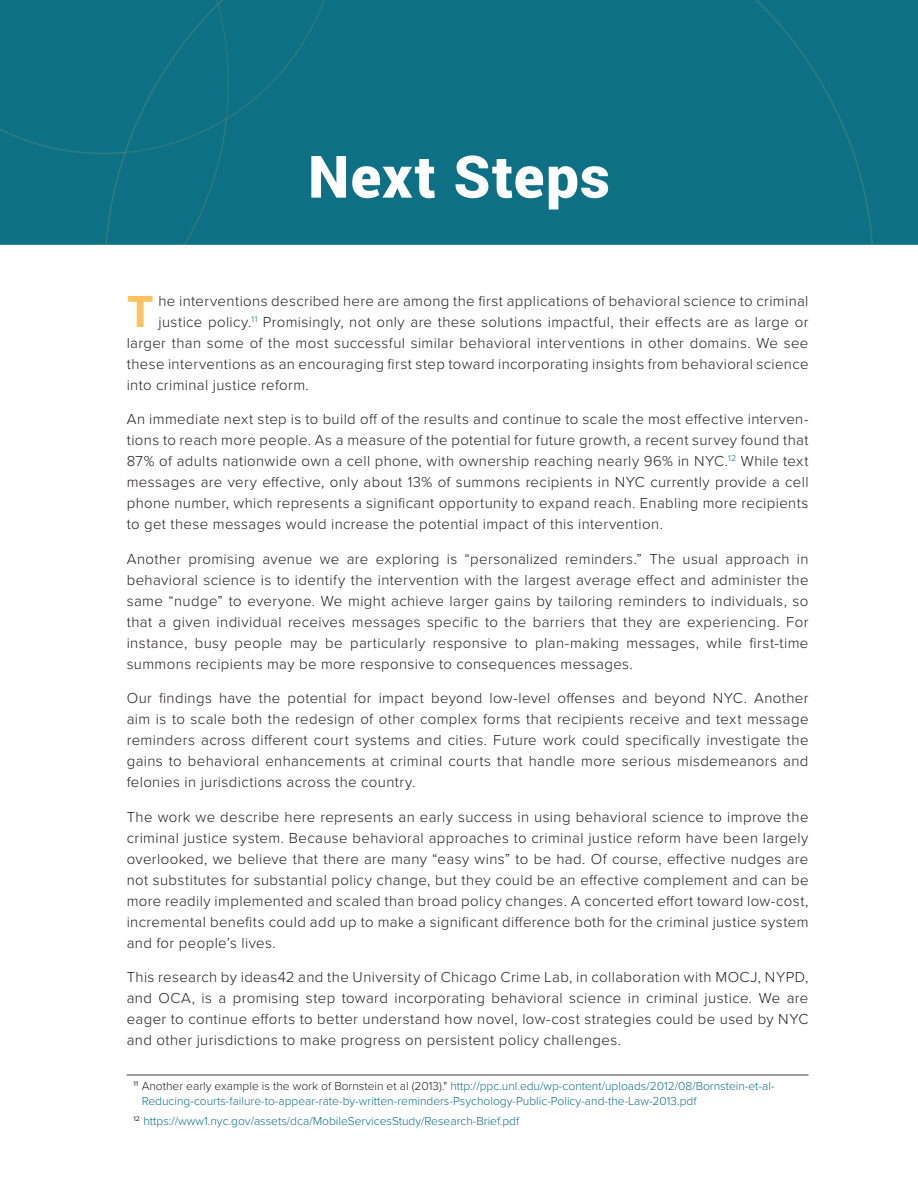
<style>
.page{position:relative;width:918px;height:1188px;background:#fff}
.page>*{position:absolute;margin:0;border:0;box-sizing:border-box;transform-origin:0 0}
.t1{font:900 58.5px "Roboto";letter-spacing:.02em;color:#fff}
.t2{font:700 46.5px "Proxima Nova";color:#fdc25f}
.t3{font:300 15px/21px "Proxima Nova";letter-spacing:.025em;color:#231f20;text-align:justify}
.t4{font:300 12px/15px "Proxima Nova";color:#0e7085}
.s1{color:#231f20}
</style>
<div class="page">
<div style="left:0;top:0;width:918px;height:245px;background:#0e7085"></div>
<svg style="left:104px;top:0;width:770px;height:245px"></svg>
<hr style="left:127px;top:1075px;width:681px;height:1px;background:#3b3d3d">
<h1 class="t1" style="left:308px;top:136px;width:303px">Next Steps</h1>
<h2 class="t2" style="left:127px;top:277px;width:29px">T</h2>
<p class="t3" style="left:158px;top:290px;width:652px">he interventions described here are among the first applications of behavioral science to criminal</p>
<p class="t3" style="left:158px;top:311px;width:652px">justice policy.<sup>11</sup> Promisingly, not only are these solutions impactful, their effects are as large or</p>
<p class="t3" style="left:127px;top:332px;width:683px">larger than some of the most successful similar behavioral interventions in other domains. We see</p>
<p class="t3" style="left:127px;top:353px;width:683px">these interventions as an encouraging first step toward incorporating insights from behavioral science</p>
<p class="t3" style="left:127px;top:374px;width:184px">into criminal justice reform.</p>
<p class="t3" style="left:127px;top:408px;width:683px">An immediate next step is to build off of the results and continue to scale the most effective interven&shy;tions to reach more people. As a measure of the potential for future growth, a recent survey found that 87% of adults nationwide own a cell phone, with ownership reaching nearly 96% in NYC.<sup>12</sup> While text messages are very effective, only about 13% of summons recipients in NYC currently provide a cell phone number, which represents a significant opportunity to expand reach. Enabling more recipients to get these messages would increase the potential impact of this intervention.</p>
<p class="t3" style="left:127px;top:548px;width:683px">Another promising avenue we are exploring is “personalized reminders.” The usual approach in behavioral science is to identify the intervention with the largest average effect and administer the same “nudge” to everyone. We might achieve larger gains by tailoring reminders to individuals, so that a given individual receives messages specific to the barriers that they are experiencing. For instance, busy people may be particularly responsive to plan-making messages, while first-time summons recipients may be more responsive to consequences messages.</p>
<p class="t3" style="left:127px;top:687px;width:683px">Our findings have the potential for impact beyond low-level offenses and beyond NYC. Another aim is to scale both the redesign of other complex forms that recipients receive and text message reminders across different court systems and cities. Future work could specifically investigate the gains to behavioral enhancements at criminal courts that handle more serious misdemeanors and felonies in jurisdictions across the country.</p>
<p class="t3" style="left:127px;top:806px;width:683px">The work we describe here represents an early success in using behavioral science to improve the criminal justice system. Because behavioral approaches to criminal justice reform have been largely overlooked, we believe that there are many “easy wins” to be had. Of course, effective nudges are not substitutes for substantial policy change, but they could be an effective complement and can be more readily implemented and scaled than broad policy changes. A concerted effort toward low-cost, incremental benefits could add up to make a significant difference both for the criminal justice system and for people’s lives.</p>
<p class="t3" style="left:127px;top:966px;width:683px">This research by ideas42 and the University of Chicago Crime Lab, in collaboration with MOCJ, NYPD, and OCA, is a promising step toward incorporating behavioral science in criminal justice. We are eager to continue efforts to better understand how novel, low-cost strategies could be used by NYC and other jurisdictions to make progress on persistent policy challenges.</p>
<p class="t4" style="left:142px;top:1078px;width:634px;text-indent:-8px"><sup>11</sup> <span class="s1">Another early example is the work of Bornstein et al (2013)."</span> http://ppc.unl.edu/wp-content/uploads/2012/08/Bornstein-et-al-<br>Reducing-courts-failure-to-appear-rate-by-written-reminders-Psychology-Public-Policy-and-the-Law-2013.pdf</p>
<p class="t4" style="left:134px;top:1112px;width:387px"><sup>12</sup> https://www1.nyc.gov/assets/dca/MobileServicesStudy/Research-Brief.pdf</p>
</div>
